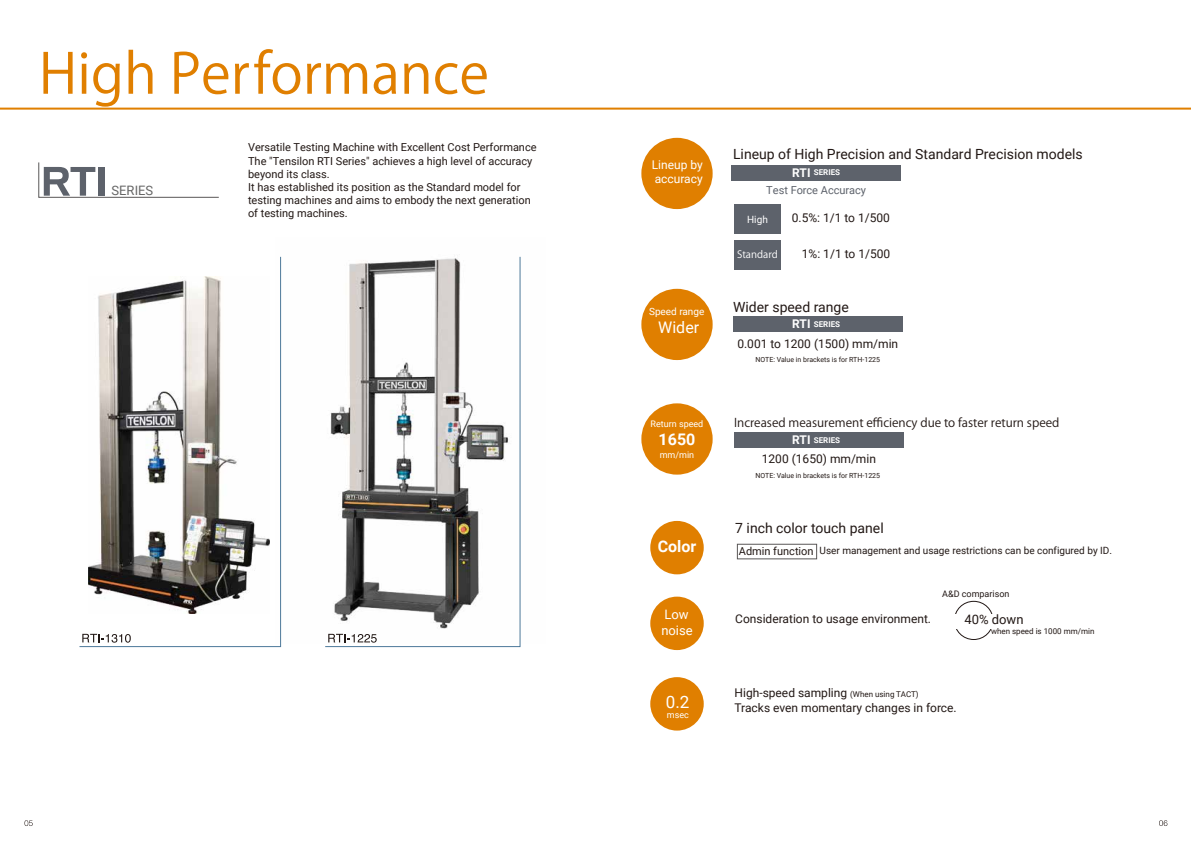
<style>
.page{position:relative;width:1191px;height:842px;background:#fff}
.page>*{position:absolute;margin:0;border:0;box-sizing:border-box;transform-origin:0 0}
.t1{font:55px "Koz Go Pr 6 N";color:#e07f00}
.t2{font:17px "Roboto";color:#fff}
.t3{font:700 16px "Roboto";color:#fff}
.t4{font:16px "Roboto";color:#fff}
.t5{font:14px "Roboto";color:#221815}
.t6{font:13px/15.6px "Roboto";color:#fff}
.t7{font:13px "Roboto";color:#221815}
.t8{font:13px "Roboto";color:#666}
.t9{font:12px/14.4px "Roboto";color:#221815}
.t10{font:12px "Koz Go Pr 6 N";color:#221815}
.t11{font:12px/14.4px "Roboto";color:#fff}
.t12{font:11px/13.2px "Roboto";color:#221815}
.t13{font:11px "Roboto";color:#5d626b}
.t14{font:10px "Roboto";color:#221815}
.t15{font:10px "Roboto";color:#fff}
.t16{font:10px "Koz Go Pr 6 N";color:#fff}
.t17{font:9px "Roboto";color:#fff}
.t18{font:9px "Roboto";color:#221815}
.t19{font:700 8px "Roboto";color:#fff}
.t20{font:8px "Roboto";color:#221815}
.t21{font:7px "Roboto";color:#221815}
.s1{font-size:12px}
.s2{font-size:11px}
.s3{font-size:8px}
</style>
<div class="page">
<hr style="left:0;top:108px;width:1191px;height:2px;background:#e07f00">
<svg style="left:38px;top:162px;width:181px;height:36px"></svg>
<svg style="left:79px;top:256px;width:202px;height:391px"></svg>
<svg style="left:325px;top:256px;width:196px;height:391px"></svg>
<div style="left:734px;top:432px;width:170px;height:15px;background:#5d626b"></div>
<div style="left:733px;top:316px;width:169px;height:16px;background:#5d626b"></div>
<div style="left:731px;top:166px;width:170px;height:15px;background:#5d626b"></div>
<div style="left:734px;top:240px;width:46px;height:30px;background:#5d626b"></div>
<div style="left:734px;top:204px;width:46px;height:30px;background:#5d626b"></div>
<svg style="left:25px;top:820px;width:8px;height:6px"></svg>
<svg style="left:1159px;top:820px;width:8px;height:6px"></svg>
<div style="left:650px;top:677px;width:54px;height:53px;background:#e07f00;border-radius:50%"></div>
<div style="left:650px;top:521px;width:54px;height:53px;background:#e07f00;border-radius:50%"></div>
<div style="left:641px;top:138px;width:72px;height:71px;background:#e07f00;border-radius:50%"></div>
<div style="left:641px;top:403px;width:72px;height:72px;background:#e07f00;border-radius:50%"></div>
<div style="left:641px;top:289px;width:72px;height:71px;background:#e07f00;border-radius:50%"></div>
<div style="left:650px;top:597px;width:54px;height:53px;background:#e07f00;border-radius:50%"></div>
<div style="left:737px;top:544px;width:80px;height:15px;border:1px solid #595757"></div>
<div style="left:954px;top:601px;width:39px;height:39px;border:1px solid #221815;border-radius:50%"></div>
<div style="left:949px;top:614px;width:49px;height:15px;background:#fff"></div>
<h1 class="t1" style="left:39px;top:43px;width:452px">High Performance</h1>
<p class="t8" style="left:112px;top:181px;width:43px">SERIES</p>
<p class="t12" style="left:248px;top:140px;width:290px">Versatile Testing Machine with Excellent Cost Performance The "Tensilon RTI Series" achieves a high level of accuracy beyond its class.<br>It has established its position as the Standard model for testing machines and aims to embody the next generation of testing machines.</p>
<p class="t11" style="left:652px;top:157px;width:53px">Lineup by accuracy</p>
<p class="t15" style="left:649px;top:304px;width:57px">Speed range</p>
<h3 class="t4" style="left:658px;top:316px;width:42px">Wider</h3>
<p class="t17" style="left:651px;top:418px;width:54px">Return speed</p>
<p class="t17" style="left:660px;top:448px;width:36px">mm/min</p>
<h3 class="t3" style="left:659px;top:428px;width:38px">1650</h3>
<h3 class="t3" style="left:658px;top:535px;width:40px">Color</h3>
<p class="t6" style="left:661px;top:606px;width:33px">Low noise</p>
<h2 class="t2" style="left:666px;top:690px;width:25px">0.2</h2>
<p class="t17" style="left:667px;top:709px;width:23px">msec</p>
<p class="t5" style="left:733px;top:144px;width:351px">Lineup of High Precision and Standard Precision models</p>
<p class="t19" style="left:792px;top:167px;width:49px"><span class="s1">RTI</span> SERIES</p>
<p class="t13" style="left:766px;top:183px;width:101px">Test Force Accuracy</p>
<p class="t15" style="left:747px;top:212px;width:22px">High</p>
<p class="t16" style="left:737px;top:249px;width:42px">Standard</p>
<p class="t9" style="left:792px;top:211px;width:100px">0.5%: 1/1 to 1/500</p>
<p class="t9" style="left:802px;top:247px;width:90px">1%: 1/1 to 1/500</p>
<p class="t5" style="left:733px;top:297px;width:117px">Wider speed range</p>
<p class="t9" style="left:737px;top:336px;width:162px">0.001 to 1200 (1500) mm/min</p>
<p class="t21" style="left:755px;top:355px;width:126px">NOTE: Value in brackets is for RTH-1225</p>
<p class="t19" style="left:792px;top:318px;width:49px"><span class="s1">RTI</span> SERIES</p>
<p class="t10" style="left:734px;top:416px;width:327px">Increased measurement efficiency due to faster return speed</p>
<p class="t19" style="left:792px;top:434px;width:49px"><span class="s1">RTI</span> SERIES</p>
<p class="t9" style="left:762px;top:451px;width:116px">1200 (1650) mm/min</p>
<p class="t21" style="left:755px;top:470px;width:126px">NOTE: Value in brackets is for RTH-1225</p>
<p class="t5" style="left:735px;top:518px;width:150px">7 inch color touch panel</p>
<p class="t14" style="left:739px;top:543px;width:375px"><span class="s2">Admin function</span> User management and usage restrictions can be configured by ID.</p>
<p class="t9" style="left:735px;top:611px;width:197px">Consideration to usage environment.</p>
<p class="t18" style="left:942px;top:588px;width:69px">A&amp;D comparison</p>
<p class="t7" style="left:964px;top:610px;width:61px">40% down</p>
<p class="t20" style="left:991px;top:625px;width:105px">when speed is 1000 mm/min</p>
<p class="t9" style="left:735px;top:685px;width:224px">High-speed sampling <span class="s3">(When using TACT)<br></span>Tracks even momentary changes in force.</p>
</div>
